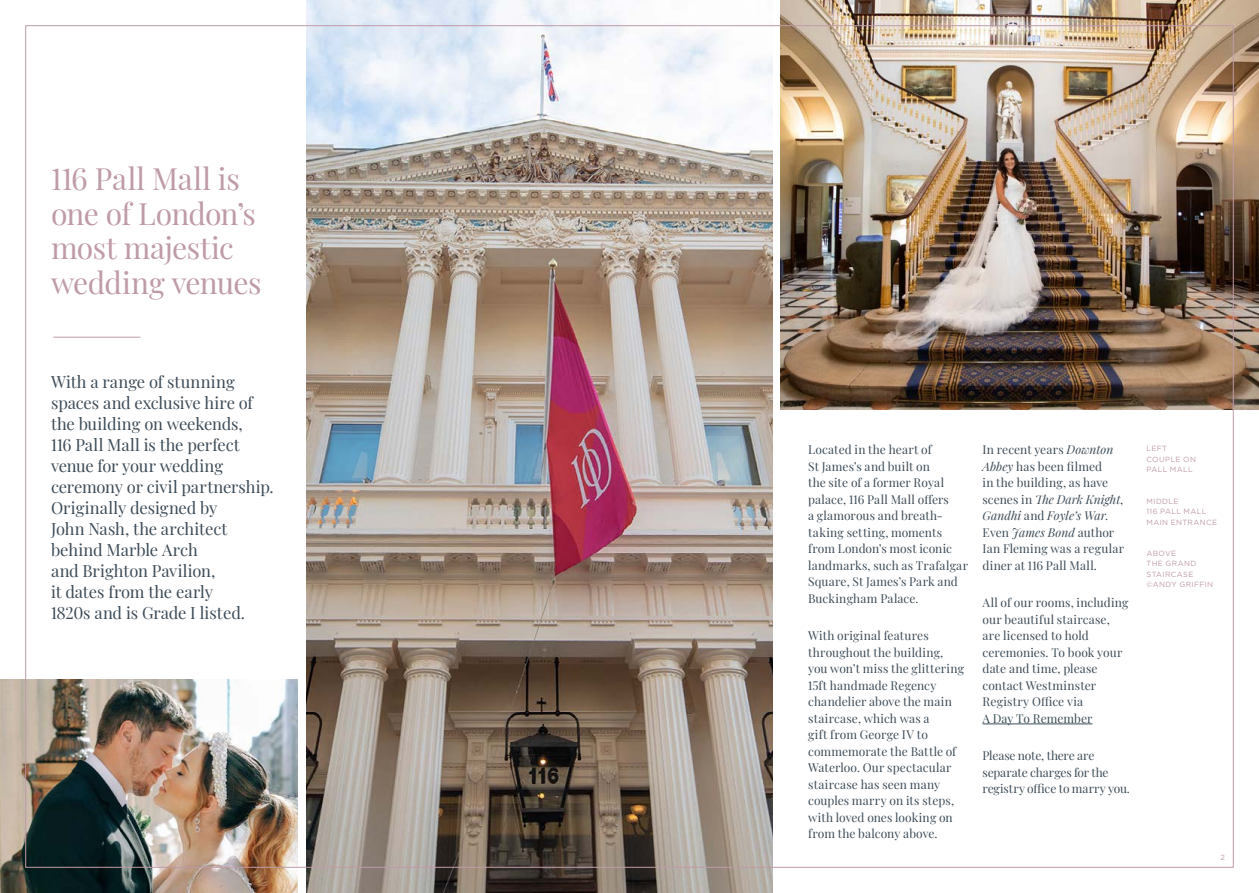
<style>
.page{position:relative;width:1259px;height:893px;background:#fff}
.page>*{position:absolute;margin:0;border:0;box-sizing:border-box;transform-origin:0 0}
.t1{font:30px/34.5px "Playfair Display";letter-spacing:-.015em;color:#bf9ba7}
.t2{font:16.5px/21px "Playfair Display";letter-spacing:-.005em;color:#3c4b57}
.t3{font:12px/16.5px "Playfair Display";letter-spacing:.01em;color:#3c4b57}
.t4{font:12px/16.5px "Playfair Display";letter-spacing:-.015em;color:#3c4b57}
.t5{font:7.5px/10.5px "Gotham";letter-spacing:.05em;color:#bf9ba7}
.s1{font-style:italic}
.s2{color:#3a4e56}
</style>
<div class="page">
<img style="left:0;top:680px;width:297px;height:213px">
<img style="left:781px;top:0;width:478px;height:410px">
<img style="left:306px;top:0;width:466px;height:893px">
<hr style="left:982px;top:724px;width:110px;height:1px;background:#3a4e56">
<hr style="left:53px;top:337px;width:87px;height:1px;background:#bf9ba7">
<p class="t1" style="left:51px;top:159px;width:206px">116 Pall Mall is one of London’s most majestic</p>
<p class="t1" style="left:51px;top:263px;width:212px">wedding venues</p>
<p class="t2" style="left:51px;top:370px;width:224px">With a range of stunning spaces and exclusive hire of the building on weekends,<br>116 Pall Mall is the perfect venue for your wedding ceremony or civil partnership.</p>
<p class="t2" style="left:51px;top:496px;width:168px">Originally designed by</p>
<p class="t2" style="left:51px;top:517px;width:178px">John Nash, the architect</p>
<p class="t2" style="left:51px;top:538px;width:148px">behind Marble Arch</p>
<p class="t2" style="left:51px;top:559px;width:196px">and Brighton Pavilion,<br>it dates from the early<br>1820s and is Grade I listed.</p>
<p class="t3" style="left:808px;top:441px;width:161px">Located in the heart of<br>St James’s and built on<br>the site of a former Royal palace, 116 Pall Mall offers<br>a glamorous and breath&shy;taking setting, moments from London’s most iconic landmarks, such as Trafalgar<br>Square, St James’s Park and<br>Buckingham Palace.</p>
<p class="t3" style="left:808px;top:627px;width:157px">With original features throughout the building, you won’t miss the glittering<br>15ft handmade Regency chandelier above the main staircase, which was a<br>gift from George IV to commemorate the Battle of<br>Waterloo. Our spectacular staircase has seen many couples marry on its steps, with loved ones looking on from the balcony above.</p>
<p class="t3" style="left:982px;top:441px;width:143px">In recent years <span class="s1">Downton<br>Abbey</span> has been filmed<br>in the building, as have scenes in <span class="s1">The Dark Knight</span>,<br><span class="s1">Gandhi</span> and <span class="s1">Foyle’s War</span>.<br>Even <span class="s1">James Bond</span> author<br>Ian Fleming was a regular diner at 116 Pall Mall.</p>
<p class="t3" style="left:982px;top:594px;width:148px">All of our rooms, including our beautiful staircase, are licensed to hold ceremonies. To book your date and time, please contact Westminster<br>Registry Office via<br><span class="s2">A Day To Remember</span></p>
<p class="t4" style="left:982px;top:746px;width:149px">Please note, there are separate charges for the registry office to marry you.</p>
<p class="t5" style="left:1146px;top:443px;width:51px">LEFT<br>COUPLE ON<br>PALL MALL</p>
<p class="t5" style="left:1146px;top:495px;width:72px">MIDDLE<br>116 PALL MALL<br>MAIN ENTRANCE</p>
<p class="t5" style="left:1146px;top:548px;width:68px">ABOVE<br>THE GRAND<br>STAIRCASE ©ANDY GRIFFIN</p>
<p class="t5" style="left:1220px;top:852px;width:6px">2</p>
</div>
